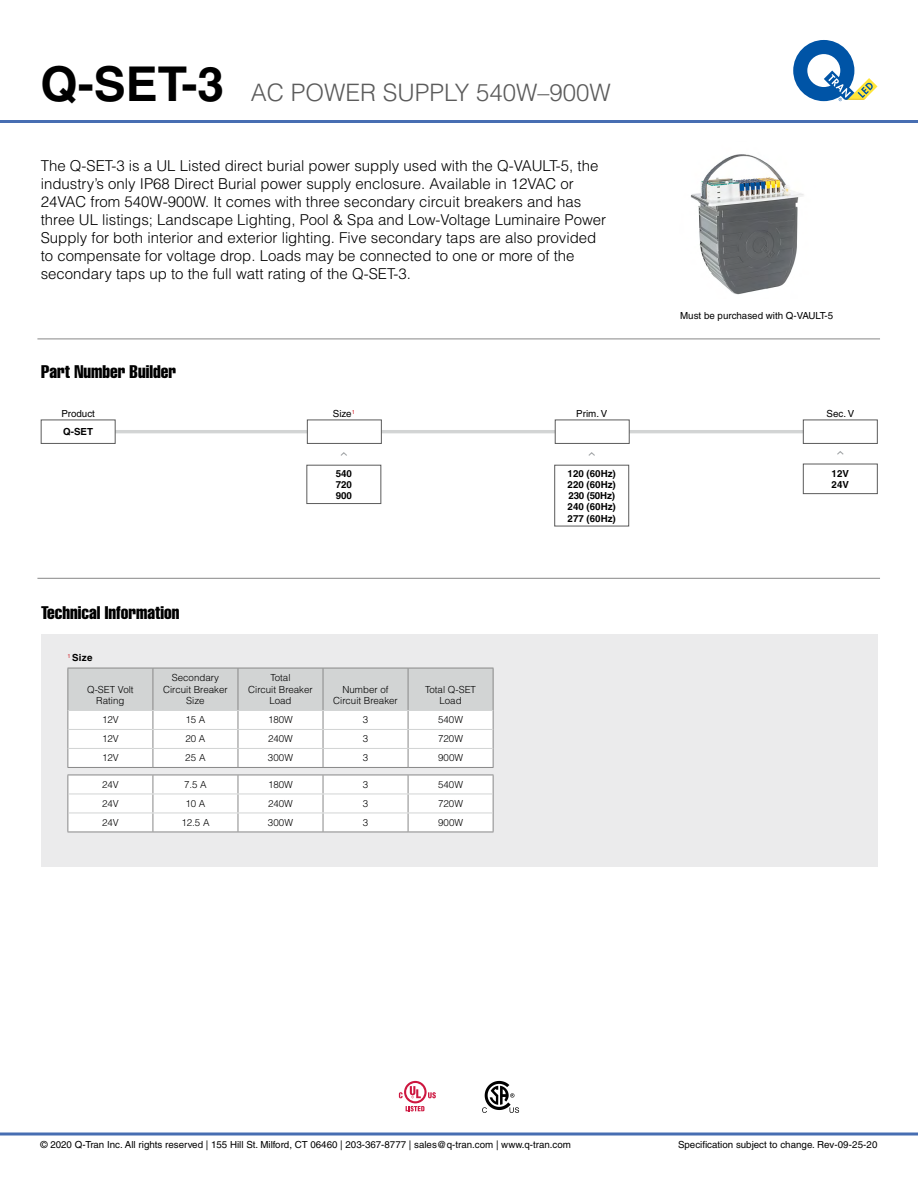
<style>
.page{position:relative;width:918px;height:1188px;background:#fff}
.page>*{position:absolute;margin:0;border:0;box-sizing:border-box;transform-origin:0 0}
.t1{font:300 24px "Helvetica LT Pro";color:#5b5b5b}
.t2{font:extra-condensed 18px "Helvetica LT Pro";color:#000}
.t3{font:300 15px/18px "Helvetica LT Pro";color:#000}
.t4{font:9.75px "Helvetica LT Pro";color:#000}
.t5{font:300 9.75px/11.7px "Helvetica LT Pro";color:#000;text-align:center}
.t6{font:700 9.75px/11.2px "Helvetica LT Pro";color:#000;text-align:justify}
.s1{font-weight:700;font-size:48px;color:#000}
</style>
<div class="page">
<svg style="left:0;top:1132px;width:918px;height:4px;background:#7492c5"></svg>
<svg style="left:793px;top:40px;width:85px;height:61px"></svg>
<hr style="left:0;top:120px;width:918px;height:3px;background:#476eb2">
<svg style="left:399px;top:1081px;width:37px;height:30px"></svg>
<svg style="left:482px;top:1081px;width:37px;height:32px"></svg>
<hr style="left:37px;top:339px;width:843px;height:1px;background:#888">
<hr style="left:37px;top:578px;width:843px;height:1px;background:#888">
<img style="left:690px;top:154px;width:114px;height:141px">
<hr style="left:98px;top:430px;width:749px;height:3px;background:#d2d4d4">
<svg style="left:41px;top:420px;width:74px;height:24px"></svg>
<svg style="left:307px;top:420px;width:75px;height:24px"></svg>
<svg style="left:555px;top:420px;width:74px;height:24px"></svg>
<svg style="left:803px;top:420px;width:75px;height:24px"></svg>
<svg style="left:307px;top:465px;width:74px;height:39px"></svg>
<svg style="left:554px;top:465px;width:75px;height:61px"></svg>
<svg style="left:803px;top:464px;width:75px;height:30px"></svg>
<svg style="left:837px;top:451px;width:7px;height:4px"></svg>
<svg style="left:340px;top:452px;width:7px;height:4px"></svg>
<svg style="left:588px;top:452px;width:7px;height:4px"></svg>
<div style="left:41px;top:634px;width:837px;height:233px;background:#ebebec"></div>
<svg style="left:68px;top:668px;width:426px;height:99px;background:#e9eaea"></svg>
<hr style="left:68px;top:767px;width:85px;height:1px;background:#888">
<hr style="left:153px;top:767px;width:85px;height:1px;background:#888">
<hr style="left:238px;top:767px;width:85px;height:1px;background:#888">
<hr style="left:323px;top:767px;width:85px;height:1px;background:#888">
<hr style="left:408px;top:767px;width:85px;height:1px;background:#888">
<hr style="left:68px;top:710px;width:85px;height:1px;background:#d2d4d4">
<hr style="left:153px;top:710px;width:85px;height:1px;background:#d2d4d4">
<hr style="left:238px;top:710px;width:85px;height:1px;background:#d2d4d4">
<hr style="left:323px;top:710px;width:85px;height:1px;background:#d2d4d4">
<hr style="left:408px;top:710px;width:85px;height:1px;background:#d2d4d4">
<hr style="left:68px;top:729px;width:85px;height:1px;background:#d2d4d4">
<hr style="left:153px;top:729px;width:85px;height:1px;background:#d2d4d4">
<hr style="left:238px;top:729px;width:85px;height:1px;background:#d2d4d4">
<hr style="left:323px;top:729px;width:85px;height:1px;background:#d2d4d4">
<hr style="left:408px;top:729px;width:85px;height:1px;background:#d2d4d4">
<hr style="left:68px;top:748px;width:85px;height:1px;background:#d2d4d4">
<hr style="left:153px;top:748px;width:85px;height:1px;background:#d2d4d4">
<hr style="left:238px;top:748px;width:85px;height:1px;background:#d2d4d4">
<hr style="left:323px;top:748px;width:85px;height:1px;background:#d2d4d4">
<hr style="left:408px;top:748px;width:85px;height:1px;background:#d2d4d4">
<svg style="left:68px;top:775px;width:426px;height:57px;background:#fafafa"></svg>
<hr style="left:68px;top:832px;width:85px;height:1px;background:#888">
<hr style="left:153px;top:832px;width:85px;height:1px;background:#888">
<hr style="left:238px;top:832px;width:85px;height:1px;background:#888">
<hr style="left:323px;top:832px;width:85px;height:1px;background:#888">
<hr style="left:408px;top:832px;width:85px;height:1px;background:#888">
<hr style="left:68px;top:794px;width:85px;height:1px;background:#d2d4d4">
<hr style="left:153px;top:794px;width:85px;height:1px;background:#d2d4d4">
<hr style="left:238px;top:794px;width:85px;height:1px;background:#d2d4d4">
<hr style="left:323px;top:794px;width:85px;height:1px;background:#d2d4d4">
<hr style="left:408px;top:794px;width:85px;height:1px;background:#d2d4d4">
<hr style="left:68px;top:813px;width:85px;height:1px;background:#d2d4d4">
<hr style="left:153px;top:813px;width:85px;height:1px;background:#d2d4d4">
<hr style="left:238px;top:813px;width:85px;height:1px;background:#d2d4d4">
<hr style="left:323px;top:813px;width:85px;height:1px;background:#d2d4d4">
<hr style="left:408px;top:813px;width:85px;height:1px;background:#d2d4d4">
<h1 class="t1" style="left:40px;top:78px;width:572px"><span class="s1">Q-SET-3</span> AC POWER SUPPLY 540W–900W</h1>
<p class="t3" style="left:41px;top:156px;width:567px">The Q-SET-3 is a UL Listed direct burial power supply used with the Q-VAULT-5, the industry’s only IP68 Direct Burial power supply enclosure. Available in 12VAC or 24VAC from 540W-900W. It comes with three secondary circuit breakers and has three UL listings; Landscape Lighting, Pool &amp; Spa and Low-Voltage Luminaire Power Supply for both interior and exterior lighting. Five secondary taps are also provided to compensate for voltage drop. Loads may be connected to one or more of the secondary taps up to the full watt rating of the Q-SET-3.</p>
<p class="t2" style="left:41px;top:360px;width:136px">Part Number Builder</p>
<p class="t4" style="left:680px;top:310px;width:154px">Must be purchased with Q-VAULT-5</p>
<p class="t4" style="left:61px;top:408px;width:35px">Product</p>
<p class="t4" style="left:333px;top:408px;width:23px">Size<sup>1</sup></p>
<p class="t4" style="left:576px;top:408px;width:33px">Prim. V</p>
<p class="t4" style="left:827px;top:408px;width:29px">Sec. V</p>
<p class="t6" style="left:63px;top:426px;width:31px">Q-SET</p>
<p class="t2" style="left:41px;top:601px;width:140px">Technical Information</p>
<p class="t6" style="left:336px;top:468px;width:18px">540<br>720<br>900</p>
<p class="t6" style="left:568px;top:468px;width:50px">120 (60Hz)<br>220 (60Hz)<br>230 (50Hz)<br>240 (60Hz)<br>277 (60Hz)</p>
<p class="t6" style="left:832px;top:468px;width:19px">12V<br>24V</p>
<p class="t6" style="left:68px;top:652px;width:27px"><sup>1</sup> Size</p>
<p class="t5" style="left:87px;top:683px;width:48px">Q-SET Volt<br>Rating</p>
<p class="t5" style="left:163px;top:672px;width:66px">Secondary<br>Circuit Breaker<br>Size</p>
<p class="t5" style="left:248px;top:672px;width:66px">Total<br>Circuit Breaker<br>Load</p>
<p class="t5" style="left:333px;top:683px;width:66px">Number of<br>Circuit Breaker</p>
<p class="t5" style="left:425px;top:683px;width:52px">Total Q-SET<br>Load</p>
<p class="t5" style="left:102px;top:714px;width:18px">12V</p>
<p class="t5" style="left:185px;top:714px;width:22px">15 A</p>
<p class="t5" style="left:268px;top:714px;width:26px">180W</p>
<p class="t5" style="left:363px;top:714px;width:7px">3</p>
<p class="t5" style="left:438px;top:714px;width:26px">540W</p>
<p class="t5" style="left:102px;top:733px;width:18px">12V</p>
<p class="t5" style="left:185px;top:733px;width:22px">20 A</p>
<p class="t5" style="left:268px;top:733px;width:26px">240W</p>
<p class="t5" style="left:363px;top:733px;width:7px">3</p>
<p class="t5" style="left:438px;top:733px;width:26px">720W</p>
<p class="t5" style="left:102px;top:752px;width:18px">12V</p>
<p class="t5" style="left:185px;top:752px;width:22px">25 A</p>
<p class="t5" style="left:268px;top:752px;width:27px">300W</p>
<p class="t5" style="left:363px;top:752px;width:7px">3</p>
<p class="t5" style="left:438px;top:752px;width:27px">900W</p>
<p class="t5" style="left:102px;top:779px;width:18px">24V</p>
<p class="t5" style="left:184px;top:779px;width:24px">7.5 A</p>
<p class="t5" style="left:268px;top:779px;width:26px">180W</p>
<p class="t5" style="left:363px;top:779px;width:7px">3</p>
<p class="t5" style="left:438px;top:779px;width:26px">540W</p>
<p class="t5" style="left:102px;top:798px;width:18px">24V</p>
<p class="t5" style="left:185px;top:798px;width:22px">10 A</p>
<p class="t5" style="left:268px;top:798px;width:26px">240W</p>
<p class="t5" style="left:363px;top:798px;width:7px">3</p>
<p class="t5" style="left:438px;top:798px;width:26px">720W</p>
<p class="t5" style="left:102px;top:817px;width:18px">24V</p>
<p class="t5" style="left:181px;top:817px;width:30px">12.5 A</p>
<p class="t5" style="left:268px;top:817px;width:27px">300W</p>
<p class="t5" style="left:363px;top:817px;width:7px">3</p>
<p class="t5" style="left:438px;top:817px;width:27px">900W</p>
<p class="t4" style="left:40px;top:1138px;width:532px">© 2020 Q-Tran Inc. All rights reserved | 155 Hill St. Milford, CT 06460 | 203-367-8777 | sales@q-tran.com | www.q-tran.com</p>
<p class="t4" style="left:678px;top:1138px;width:201px">Specification subject to change. Rev-09-25-20</p>
</div>
